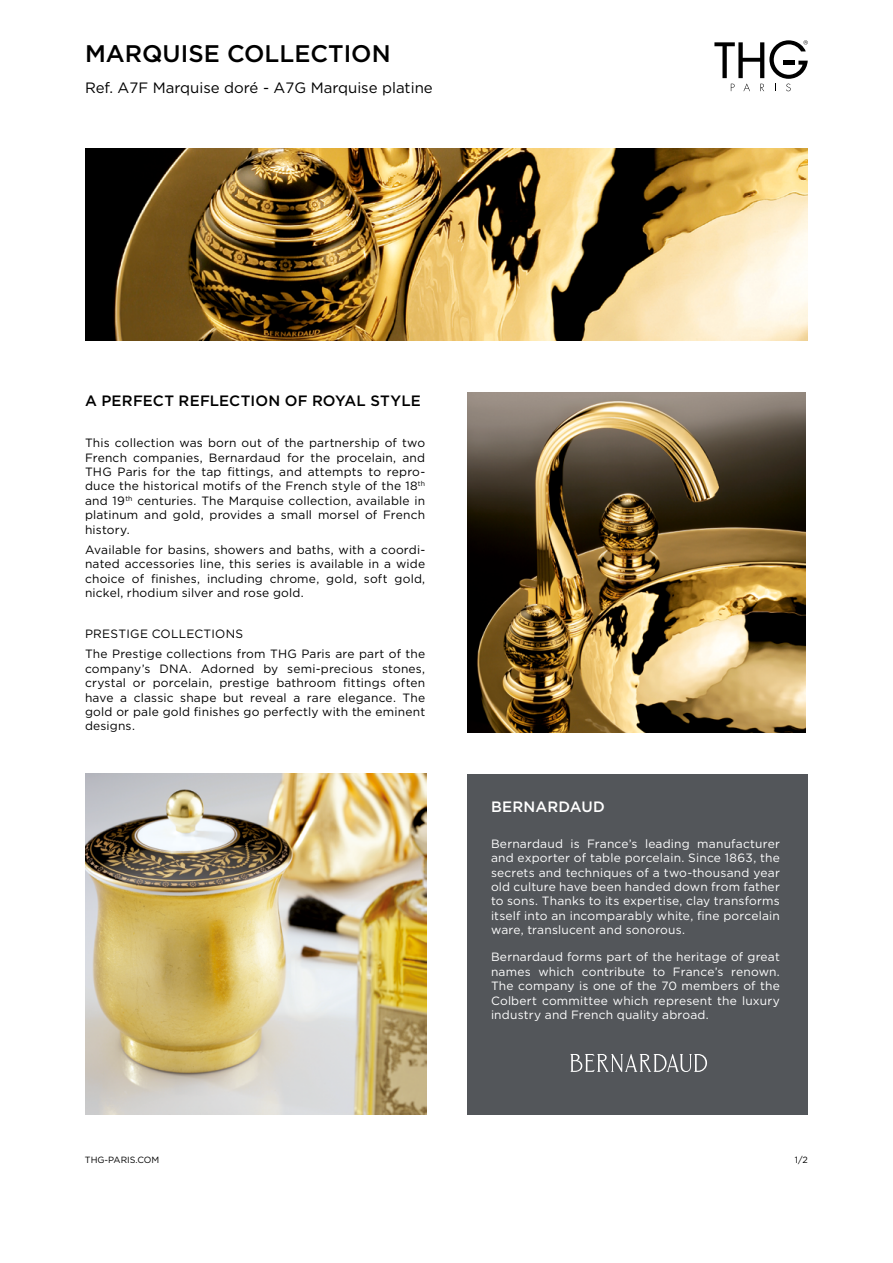
<style>
.page{position:relative;width:893px;height:1263px;background:#fff}
.page>*{position:absolute;margin:0;border:0;box-sizing:border-box;transform-origin:0 0}
.t1{font:500 24px "Gotham";color:#000}
.t2{font:15px "Gotham";color:#000}
.t3{font:500 15px "Gotham";letter-spacing:.01em;color:#000}
.t4{font:500 15px "Gotham";letter-spacing:.015em;color:#fff}
.t5{font:12px/14.4px "Gotham";letter-spacing:.015em;color:#000;text-align:justify}
.t6{font:12px/14.4px "Gotham";letter-spacing:.015em;color:#fff;text-align:justify}
.t7{font:9px "Gotham";color:#000}
</style>
<div class="page">
<div style="left:468px;top:774px;width:340px;height:340px;background:#53565a"></div>
<svg style="left:714px;top:40px;width:94px;height:51px"></svg>
<svg style="left:570px;top:1054px;width:137px;height:18px"></svg>
<img style="left:468px;top:392px;width:338px;height:340px">
<img style="left:85px;top:149px;width:723px;height:192px">
<img style="left:85px;top:774px;width:341px;height:340px">
<h1 class="t1" style="left:85px;top:38px;width:307px">MARQUISE COLLECTION</h1>
<p class="t2" style="left:85px;top:78px;width:349px">Ref. A7F Marquise doré - A7G Marquise platine</p>
<p class="t3" style="left:85px;top:391px;width:337px">A PERFECT REFLECTION OF ROYAL STYLE</p>
<p class="t5" style="left:85px;top:435px;width:342px">This collection was born out of the partnership of two French companies, Bernardaud for the procelain, and THG Paris for the tap fittings, and attempts to repro&shy;duce the historical motifs of the French style of the 18<sup>th </sup>and 19<sup>th</sup> centuries. The Marquise collection, available in platinum and gold, provides a small morsel of French history.</p>
<p class="t5" style="left:85px;top:542px;width:342px">Available for basins, showers and baths, with a coordi&shy;nated accessories line, this series is available in a wide choice of finishes, including chrome, gold, soft gold, nickel, rhodium silver and rose gold.</p>
<p class="t5" style="left:85px;top:623px;width:342px;line-height:20.4px">PRESTIGE COLLECTIONS<br>The Prestige collections from THG Paris are part of the</p>
<p class="t5" style="left:85px;top:661px;width:342px">company’s DNA. Adorned by semi-precious stones, crystal or porcelain, prestige bathroom fittings often have a classic shape but reveal a rare elegance. The gold or pale gold finishes go perfectly with the eminent designs.</p>
<p class="t4" style="left:491px;top:797px;width:115px">BERNARDAUD</p>
<p class="t6" style="left:491px;top:836px;width:290px">Bernardaud is France’s leading manufacturer and exporter of table porcelain. Since 1863, the secrets and techniques of a two-thousand year old culture have been handed down from father to sons. Thanks to its expertise, clay transforms itself into an incomparably white, fine porcelain ware, translucent and sonorous.</p>
<p class="t6" style="left:491px;top:950px;width:290px">Bernardaud forms part of the heritage of great names which contribute to France’s renown.<br>The company is one of the 70 members of the Colbert committee which represent the luxury industry and French quality abroad.</p>
<p class="t7" style="left:85px;top:1154px;width:76px">THG-PARIS.COM</p>
<p class="t7" style="left:795px;top:1154px;width:15px">1/2</p>
</div>
